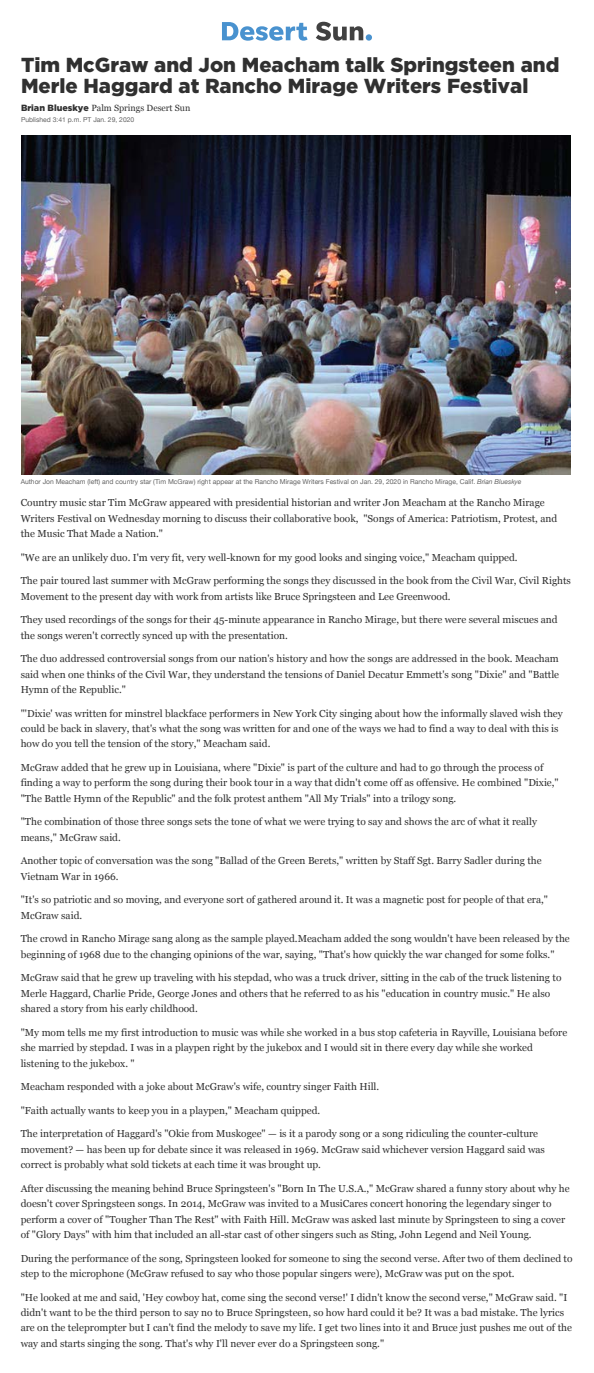
<style>
.page{position:relative;width:594px;height:1373px;background:#fff}
.page>*{position:absolute;margin:0;border:0;box-sizing:border-box;transform-origin:0 0}
.t1{font:900 20.25px/21.8px "Gotham";color:#303030}
.t2{font:10.12px/15.4px "Georgia";color:#303030}
.t3{font:9px "Georgia";color:#303030}
.t4{font:6.75px "Helvetica Neue";color:#636363}
.s1{font-family:"Gotham";font-weight:900}
.s2{font-style:italic}
</style>
<div class="page">
<svg style="left:222px;top:22px;width:86px;height:19px"></svg>
<svg style="left:316px;top:22px;width:56px;height:19px"></svg>
<img style="left:22px;top:135px;width:549px;height:340px">
<h1 class="t1" style="left:21px;top:53px;width:540px">Tim McGraw and Jon Meacham talk Springsteen and<br>Merle Haggard at Rancho Mirage Writers Festival</h1>
<p class="t3" style="left:21px;top:101px;width:171px"><span class="s1">Brian Blueskye</span> Palm Springs Desert Sun</p>
<p class="t4" style="left:21px;top:115px;width:115px">Published 3:41 p.m. PT Jan. 29, 2020</p>
<p class="t4" style="left:21px;top:477px;width:502px">Author Jon Meacham (left) and country star (Tim McGraw) right appear at the Rancho Mirage Writers Festival on Jan. 29, 2020 in Rancho Mirage, Calif. <span class="s2">Brian Blueskye</span></p>
<p class="t2" style="left:21px;top:495px;width:538px">Country music star Tim McGraw appeared with presidential historian and writer Jon Meacham at the Rancho Mirage<br>Writers Festival on Wednesday morning to discuss their collaborative book, "Songs of America: Patriotism, Protest, and the Music That Made a Nation."</p>
<p class="t2" style="left:21px;top:549px;width:498px">"We are an unlikely duo. I'm very fit, very well-known for my good looks and singing voice," Meacham quipped.</p>
<p class="t2" style="left:21px;top:573px;width:552px">The pair toured last summer with McGraw performing the songs they discussed in the book from the Civil War, Civil Rights<br>Movement to the present day with work from artists like Bruce Springsteen and Lee Greenwood.</p>
<p class="t2" style="left:21px;top:612px;width:539px">They used recordings of the songs for their 45-minute appearance in Rancho Mirage, but there were several miscues and the songs weren't correctly synced up with the presentation.</p>
<p class="t2" style="left:21px;top:651px;width:540px;text-align:justify">The duo addressed controversial songs from our nation's history and how the songs are addressed in the book. Meacham said when one thinks of the Civil War, they understand the tensions of Daniel Decatur Emmett's song "Dixie" and "Battle Hymn of the Republic."</p>
<p class="t2" style="left:21px;top:705px;width:544px">"'Dixie' was written for minstrel blackface performers in New York City singing about how the informally slaved wish they could be back in slavery, that's what the song was written for and one of the ways we had to find a way to deal with this is how do you tell the tension of the story," Meacham said.</p>
<p class="t2" style="left:21px;top:759px;width:540px">McGraw added that he grew up in Louisiana, where "Dixie" is part of the culture and had to go through the process of finding a way to perform the song during their book tour in a way that didn't come off as offensive. He combined "Dixie," "The Battle Hymn of the Republic" and the folk protest anthem "All My Trials" into a trilogy song.</p>
<p class="t2" style="left:21px;top:814px;width:518px">"The combination of those three songs sets the tone of what we were trying to say and shows the arc of what it really means," McGraw said.</p>
<p class="t2" style="left:21px;top:853px;width:523px">Another topic of conversation was the song "Ballad of the Green Berets," written by Staff Sgt. Barry Sadler during the<br>Vietnam War in 1966.</p>
<p class="t2" style="left:21px;top:892px;width:529px">"It's so patriotic and so moving, and everyone sort of gathered around it. It was a magnetic post for people of that era,"<br>McGraw said.</p>
<p class="t2" style="left:21px;top:931px;width:551px">The crowd in Rancho Mirage sang along as the sample played.Meacham added the song wouldn't have been released by the beginning of 1968 due to the changing opinions of the war, saying, "That's how quickly the war changed for some folks."</p>
<p class="t2" style="left:21px;top:970px;width:542px">McGraw said that he grew up traveling with his stepdad, who was a truck driver, sitting in the cab of the truck listening to<br>Merle Haggard, Charlie Pride, George Jones and others that he referred to as his "education in country music." He also shared a story from his early childhood.</p>
<p class="t2" style="left:21px;top:1024px;width:548px">"My mom tells me my first introduction to music was while she worked in a bus stop cafeteria in Rayville, Louisiana before she married by stepdad. I was in a playpen right by the jukebox and I would sit in there every day while she worked listening to the jukebox. "</p>
<p class="t2" style="left:21px;top:1078px;width:360px">Meacham responded with a joke about McGraw's wife, country singer Faith Hill.</p>
<p class="t2" style="left:21px;top:1102px;width:301px">"Faith actually wants to keep you in a playpen," Meacham quipped.</p>
<p class="t2" style="left:21px;top:1126px;width:526px">The interpretation of Haggard's "Okie from Muskogee" — is it a parody song or a song ridiculing the counter-culture movement? — has been up for debate since it was released in 1969. McGraw said whichever version Haggard said was correct is probably what sold tickets at each time it was brought up.</p>
<p class="t2" style="left:21px;top:1180px;width:550px">After discussing the meaning behind Bruce Springsteen's "Born In The U.S.A.," McGraw shared a funny story about why he doesn't cover Springsteen songs. In 2014, McGraw was invited to a MusiCares concert honoring the legendary singer to perform a cover of "Tougher Than The Rest" with Faith Hill. McGraw was asked last minute by Springsteen to sing a cover of "Glory Days" with him that included an all-star cast of other singers such as Sting, John Legend and Neil Young.</p>
<p class="t2" style="left:21px;top:1250px;width:553px">During the performance of the song, Springsteen looked for someone to sing the second verse. After two of them declined to step to the microphone (McGraw refused to say who those popular singers were), McGraw was put on the spot.</p>
<p class="t2" style="left:21px;top:1289px;width:553px">"He looked at me and said, 'Hey cowboy hat, come sing the second verse!' I didn't know the second verse," McGraw said. "I didn't want to be the third person to say no to Bruce Springsteen, so how hard could it be? It was a bad mistake. The lyrics are on the teleprompter but I can't find the melody to save my life. I get two lines into it and Bruce just pushes me out of the way and starts singing the song. That's why I'll never ever do a Springsteen song."</p>
</div>
